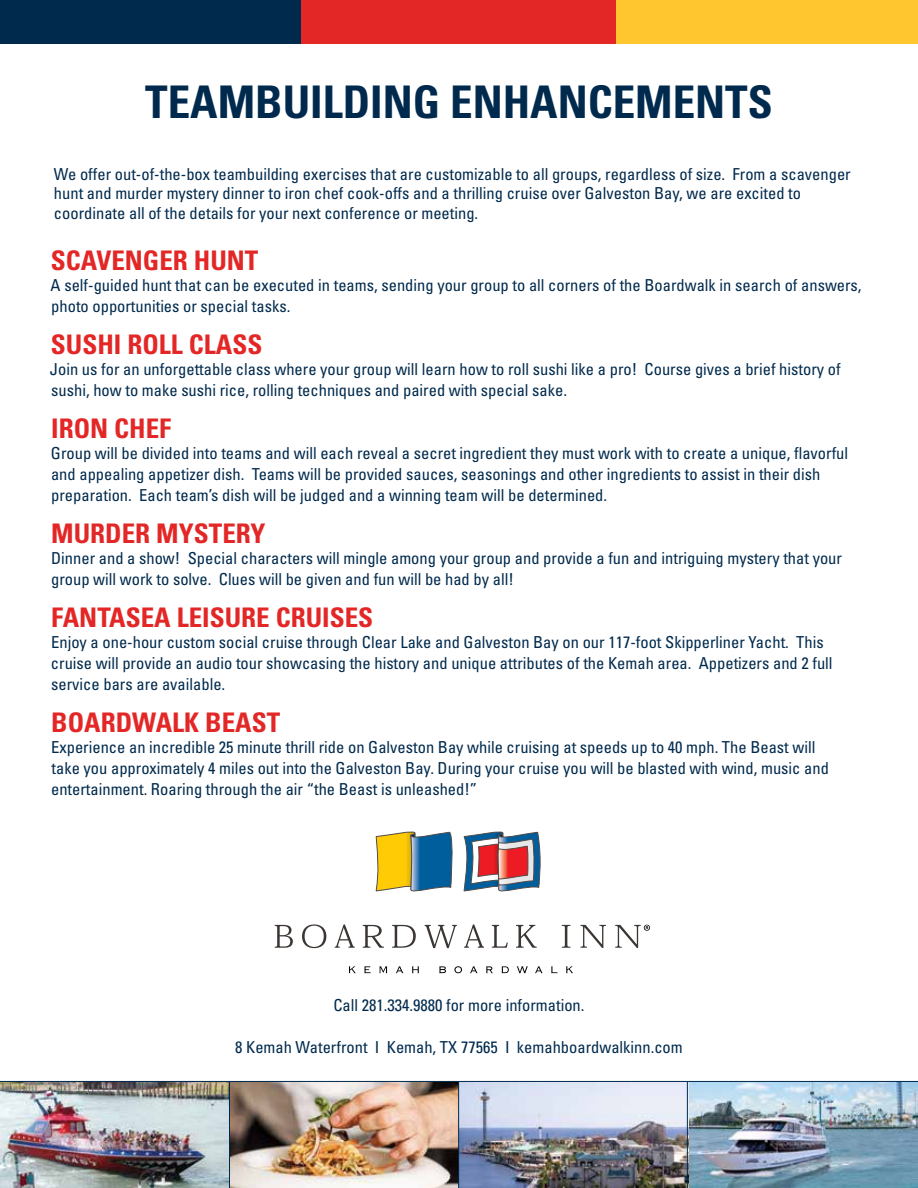
<style>
.page{position:relative;width:918px;height:1188px;background:#fff}
.page>*{position:absolute;margin:0;border:0;box-sizing:border-box;transform-origin:0 0}
.t1{font:700 condensed 45px "Univers";color:#002a4d}
.t2{font:700 condensed 27px "Univers";color:#e32726}
.t3{font:condensed 16.5px/21px "Univers";color:#002a4d}
</style>
<div class="page">
<svg style="left:463px;top:832px;width:78px;height:60px"></svg>
<svg style="left:375px;top:832px;width:78px;height:60px;background:#8a9b6c"></svg>
<svg style="left:275px;top:925px;width:18px;height:23px"></svg>
<svg style="left:302px;top:924px;width:24px;height:24px"></svg>
<svg style="left:335px;top:924px;width:20px;height:24px"></svg>
<svg style="left:363px;top:925px;width:21px;height:23px"></svg>
<svg style="left:392px;top:925px;width:24px;height:23px"></svg>
<svg style="left:425px;top:925px;width:32px;height:23px"></svg>
<svg style="left:464px;top:924px;width:20px;height:24px"></svg>
<svg style="left:492px;top:925px;width:16px;height:23px"></svg>
<svg style="left:516px;top:925px;width:21px;height:23px"></svg>
<svg style="left:562px;top:925px;width:8px;height:23px"></svg>
<svg style="left:580px;top:925px;width:26px;height:23px"></svg>
<svg style="left:349px;top:966px;width:7px;height:7px"></svg>
<svg style="left:364px;top:966px;width:6px;height:7px"></svg>
<svg style="left:379px;top:966px;width:8px;height:7px"></svg>
<svg style="left:396px;top:966px;width:8px;height:7px"></svg>
<svg style="left:412px;top:966px;width:7px;height:7px"></svg>
<svg style="left:439px;top:966px;width:7px;height:7px"></svg>
<svg style="left:454px;top:966px;width:8px;height:7px"></svg>
<svg style="left:470px;top:966px;width:8px;height:7px"></svg>
<svg style="left:486px;top:966px;width:7px;height:7px"></svg>
<svg style="left:502px;top:966px;width:7px;height:7px"></svg>
<svg style="left:517px;top:966px;width:11px;height:7px"></svg>
<svg style="left:535px;top:966px;width:8px;height:7px"></svg>
<svg style="left:551px;top:966px;width:6px;height:7px"></svg>
<svg style="left:566px;top:966px;width:7px;height:7px"></svg>
<svg style="left:615px;top:925px;width:35px;height:23px"></svg>
<div style="left:0;top:0;width:302px;height:43px;background:#002a4d"></div>
<div style="left:302px;top:0;width:315px;height:43px;background:#e32726"></div>
<div style="left:616px;top:0;width:302px;height:43px;background:#ffc62f"></div>
<img style="left:0;top:1082px;width:918px;height:106px">
<hr style="left:0;top:1081px;width:918px;height:1px;background:#002a4d">
<hr style="left:229px;top:1082px;width:1px;height:106px;background:#002a4d">
<hr style="left:458px;top:1082px;width:1px;height:106px;background:#002a4d">
<hr style="left:687px;top:1082px;width:1px;height:106px;background:#002a4d">
<h1 class="t1" style="left:145px;top:74px;width:629px">TEAMBUILDING ENHANCEMENTS</h1>
<p class="t3" style="left:54px;top:164px;width:798px;line-height:19.8px">We offer out-of-the-box teambuilding exercises that are customizable to all groups, regardless of size. From a scavenger hunt and murder mystery dinner to iron chef cook-offs and a thrilling cruise over Galveston Bay, we are excited to coordinate all of the details for your next conference or meeting.</p>
<h2 class="t2" style="left:51px;top:244px;width:209px">SCAVENGER HUNT</h2>
<p class="t3" style="left:51px;top:274px;width:813px">A self-guided hunt that can be executed in teams, sending your group to all corners of the Boardwalk in search of answers, photo opportunities or special tasks.</p>
<h2 class="t2" style="left:51px;top:328px;width:213px">SUSHI ROLL CLASS</h2>
<p class="t3" style="left:50px;top:358px;width:792px">Join us for an unforgettable class where your group will learn how to roll sushi like a pro! Course gives a brief history of sushi, how to make sushi rice, rolling techniques and paired with special sake.</p>
<h2 class="t2" style="left:51px;top:412px;width:122px">IRON CHEF</h2>
<p class="t3" style="left:51px;top:442px;width:799px">Group will be divided into teams and will each reveal a secret ingredient they must work with to create a unique, flavorful and appealing appetizer dish. Teams will be provided sauces, seasonings and other ingredients to assist in their dish preparation. Each team’s dish will be judged and a winning team will be determined.</p>
<h2 class="t2" style="left:51px;top:517px;width:216px">MURDER MYSTERY</h2>
<p class="t3" style="left:51px;top:547px;width:792px">Dinner and a show! Special characters will mingle among your group and provide a fun and intriguing mystery that your group will work to solve. Clues will be given and fun will be had by all!</p>
<h2 class="t2" style="left:51px;top:601px;width:323px">FANTASEA LEISURE CRUISES</h2>
<p class="t3" style="left:51px;top:631px;width:783px">Enjoy a one-hour custom social cruise through Clear Lake and Galveston Bay on our 117-foot Skipperliner Yacht. This cruise will provide an audio tour showcasing the history and unique attributes of the Kemah area. Appetizers and 2 full service bars are available.</p>
<h2 class="t2" style="left:51px;top:706px;width:231px">BOARDWALK BEAST</h2>
<p class="t3" style="left:51px;top:736px;width:779px">Experience an incredible 25 minute thrill ride on Galveston Bay while cruising at speeds up to 40 mph. The Beast will take you approximately 4 miles out into the Galveston Bay. During your cruise you will be blasted with wind, music and entertainment. Roaring through the air “the Beast is unleashed!”</p>
<p class="t3" style="left:333px;top:994px;width:253px">Call 281.334.9880 for more information.</p>
<p class="t3" style="left:235px;top:1036px;width:449px">8 Kemah Waterfront I Kemah, TX 77565 I kemahboardwalkinn.com</p>
</div>
